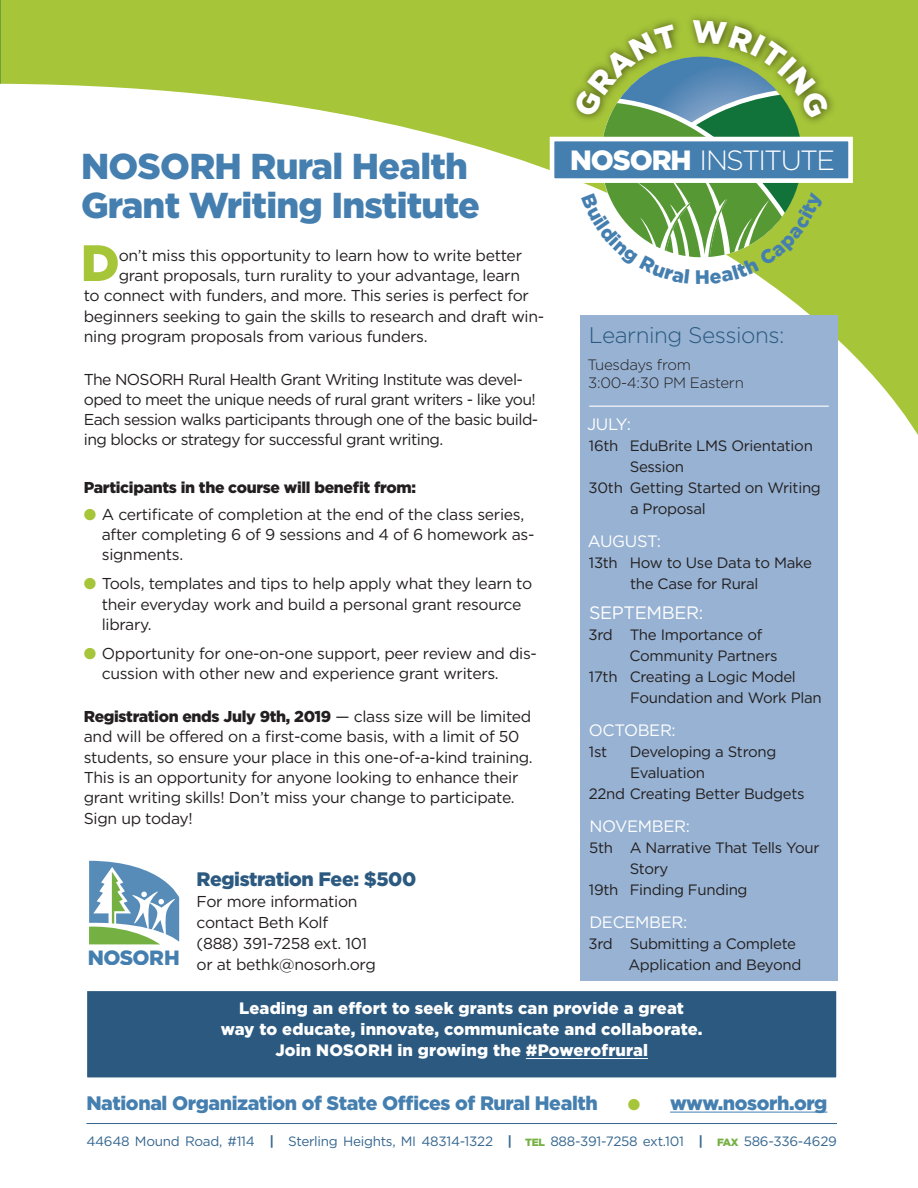
<style>
.page{position:relative;width:918px;height:1188px;background:#fff}
.page>*{position:absolute;margin:0;border:0;box-sizing:border-box;transform-origin:0 0}
.t1{font:900 51px "Gotham HTF";color:#a6c539}
.t2{font:900 36px "Gotham HTF";letter-spacing:-.02em;color:#457fb0}
.t3{font:300 27.75px "Gotham HTF";letter-spacing:-.06em;color:#fff}
.t4{font:300 22.5px "Gotham HTF";letter-spacing:-.02em;color:#2b597f}
.t5{font:900 20.7px "Gotham HTF";letter-spacing:-.03em;color:#457fb0}
.t6{font:900 19.5px "Gotham HTF";letter-spacing:-.02em;color:#457fb0}
.t7{font:900 19.5px "Gotham HTF";letter-spacing:-.02em;color:#2b597f}
.t8{font:18px "Gotham HTF";letter-spacing:-.02em;color:#fff}
.t9{font:900 16.5px "Gotham HTF";letter-spacing:.01em;color:#fff}
.t10{font:16.5px "Gotham HTF";letter-spacing:-.02em;color:#fff}
.t11{font:15.75px/20.2px "Gotham HTF";letter-spacing:-.02em;color:#231f20}
.t12{font:15.75px/20.2px "Gotham HTF";letter-spacing:-.04em;color:#231f20}
.t13{font:900 15.75px "Gotham HTF";letter-spacing:-.02em;color:#231f20}
.t14{font:15px/21px "Gotham HTF";letter-spacing:-.02em;color:#231f20}
.t15{font:300 15px/18px "Gotham HTF";letter-spacing:-.02em;color:#231f20}
.t16{font:13.5px "Gotham";letter-spacing:-.02em;color:#35668f}
.s1{font-weight:900}
.s2{color:#a6c539}
.s3{font-weight:700}
.s4{font-family:"Gotham HTF";font-weight:900;font-size:10.5px;color:#75b042}
</style>
<div class="page">
<div style="left:0;top:0;width:918px;height:84px;background:#a6c539"></div>
<svg style="left:24px;top:84px;width:894px;height:351px"></svg>
<img style="left:547px;top:0;width:302px;height:286px">
<div style="left:552px;top:139px;width:299px;height:42px;background:#457fb0"></div>
<div style="left:550px;top:137px;width:303px;height:46px;border:5px solid #fff"></div>
<div style="left:580px;top:315px;width:258px;height:666px;background:#97b2d2"></div>
<hr style="left:589px;top:406px;width:240px;height:1px;background:#fff">
<hr style="left:670px;top:1112px;width:157px;height:1px;background:#457fb0">
<hr style="left:86px;top:1123px;width:751px;height:1px;background:#35668f">
<svg style="left:89px;top:861px;width:90px;height:83px"></svg>
<div style="left:86px;top:990px;width:752px;height:89px;background:#2b597f;border:2px solid #fff"></div>
<hr style="left:526px;top:1058px;width:122px;height:1px;background:#fff">
<svg style="left:573px;top:20px;width:257px;height:264px"></svg>
<p class="t2" style="left:81px;top:145px;width:389px">NOSORH Rural Health</p>
<p class="t3" style="left:570px;top:145px;width:266px"><span class="s1">NOSORH</span> INSTITUTE</p>
<p class="t2" style="left:81px;top:184px;width:400px">Grant Writing Institute</p>
<p class="t1" style="left:81px;top:233px;width:41px">D</p>
<p class="t11" style="left:119px;top:245px;width:405px">on’t miss this opportunity to learn how to write better</p>
<p class="t11" style="left:119px;top:265px;width:403px">grant proposals, turn rurality to your advantage, learn</p>
<p class="t11" style="left:84px;top:285px;width:447px">to connect with funders, and more. This series is perfect for</p>
<p class="t11" style="left:84px;top:306px;width:462px">beginners seeking to gain the skills to research and draft win-</p>
<p class="t11" style="left:84px;top:326px;width:345px">ning program proposals from various funders.</p>
<p class="t12" style="left:84px;top:369px;width:456px">The NOSORH Rural Health Grant Writing Institute was devel&shy;oped to meet the unique needs of rural grant writers - like you!<br>Each session walks participants through one of the basic build&shy;ing blocks or strategy for successful grant writing.</p>
<p class="t13" style="left:84px;top:478px;width:334px">Participants in the course will benefit from:</p>
<p class="t11" style="left:102px;top:504px;width:434px;text-indent:-18px"><span class="s2">●</span> A certificate of completion at the end of the class series, after completing 6 of 9 sessions and 4 of 6 homework as&shy;signments.</p>
<p class="t11" style="left:102px;top:573px;width:432px;text-indent:-18px"><span class="s2">●</span> Tools, templates and tips to help apply what they learn to their everyday work and build a personal grant resource library.</p>
<p class="t11" style="left:102px;top:643px;width:437px;text-indent:-18px"><span class="s2">●</span> Opportunity for one-on-one support, peer review and dis&shy;cussion with other new and experience grant writers.</p>
<p class="t11" style="left:84px;top:706px;width:450px"><span class="s1">Registration ends July 9th, 2019</span> — class size will be limited and will be offered on a first-come basis, with a limit of 50 students, so ensure your place in this one-of-a-kind training.<br>This is an opportunity for anyone looking to enhance their grant writing skills! Don’t miss your change to participate.<br>Sign up today!</p>
<p class="t4" style="left:589px;top:322px;width:197px">Learning Sessions:</p>
<p class="t15" style="left:587px;top:355px;width:158px">Tuesdays from<br>3:00-4:30 PM Eastern</p>
<p class="t10" style="left:587px;top:415px;width:45px">JULY:</p>
<p class="t14" style="left:630px;top:435px;width:185px;text-indent:-41px">16th EduBrite LMS Orientation<br>Session</p>
<p class="t14" style="left:630px;top:477px;width:192px;text-indent:-41px">30th Getting Started on Writing a Proposal</p>
<p class="t10" style="left:588px;top:532px;width:75px">AUGUST:</p>
<p class="t14" style="left:630px;top:552px;width:183px;text-indent:-41px">13th How to Use Data to Make the Case for Rural</p>
<p class="t8" style="left:589px;top:602px;width:116px">SEPTEMBER:</p>
<p class="t14" style="left:630px;top:624px;width:150px;text-indent:-41px">3rd The Importance of<br>Community Partners</p>
<p class="t14" style="left:630px;top:666px;width:193px;text-indent:-41px">17th Creating a Logic Model<br>Foundation and Work Plan</p>
<p class="t10" style="left:589px;top:721px;width:88px">OCTOBER:</p>
<p class="t14" style="left:589px;top:741px;width:20px">1st</p>
<p class="t14" style="left:630px;top:741px;width:148px">Developing a Strong<br>Evaluation</p>
<p class="t14" style="left:589px;top:783px;width:217px">22nd Creating Better Budgets</p>
<p class="t10" style="left:589px;top:817px;width:102px">NOVEMBER:</p>
<p class="t14" style="left:630px;top:837px;width:191px;text-indent:-40px">5th A Narrative That Tells Your<br>Story</p>
<p class="t14" style="left:589px;top:879px;width:160px">19th Finding Funding</p>
<p class="t10" style="left:589px;top:913px;width:99px">DECEMBER:</p>
<p class="t14" style="left:628px;top:933px;width:174px;text-indent:-40px">3rd Submitting a Complete<br>Application and Beyond</p>
<p class="t7" style="left:197px;top:867px;width:221px">Registration Fee: $500</p>
<p class="t11" style="left:197px;top:890px;width:163px;line-height:21px">For more information contact Beth Kolf</p>
<p class="t11" style="left:197px;top:932px;width:181px;line-height:21px">(888) 391-7258 ext. 101 or at bethk@nosorh.org</p>
<p class="t5" style="left:88px;top:946px;width:93px">NOSORH</p>
<p class="t9" style="left:239px;top:999px;width:446px">Leading an effort to seek grants can provide a great</p>
<p class="t9" style="left:221px;top:1020px;width:483px">way to educate, innovate, communicate and collaborate.</p>
<p class="t9" style="left:275px;top:1041px;width:374px">Join NOSORH in growing the #Powerofrural</p>
<p class="t6" style="left:86px;top:1091px;width:513px">National Organization of State Offices of Rural Health</p>
<p class="t6" style="left:628px;top:1091px;width:201px"><span class="s2">●</span> www.nosorh.org</p>
<p class="t16" style="left:86px;top:1133px;width:752px">44648 Mound Road, #114 <span class="s3">|</span> Sterling Heights, MI 48314-1322 <span class="s3">|</span> <span class="s4">TEL</span> 888-391-7258 ext.101 <span class="s3">|</span> <span class="s4">FAX</span> 586-336-4629</p>
</div>
